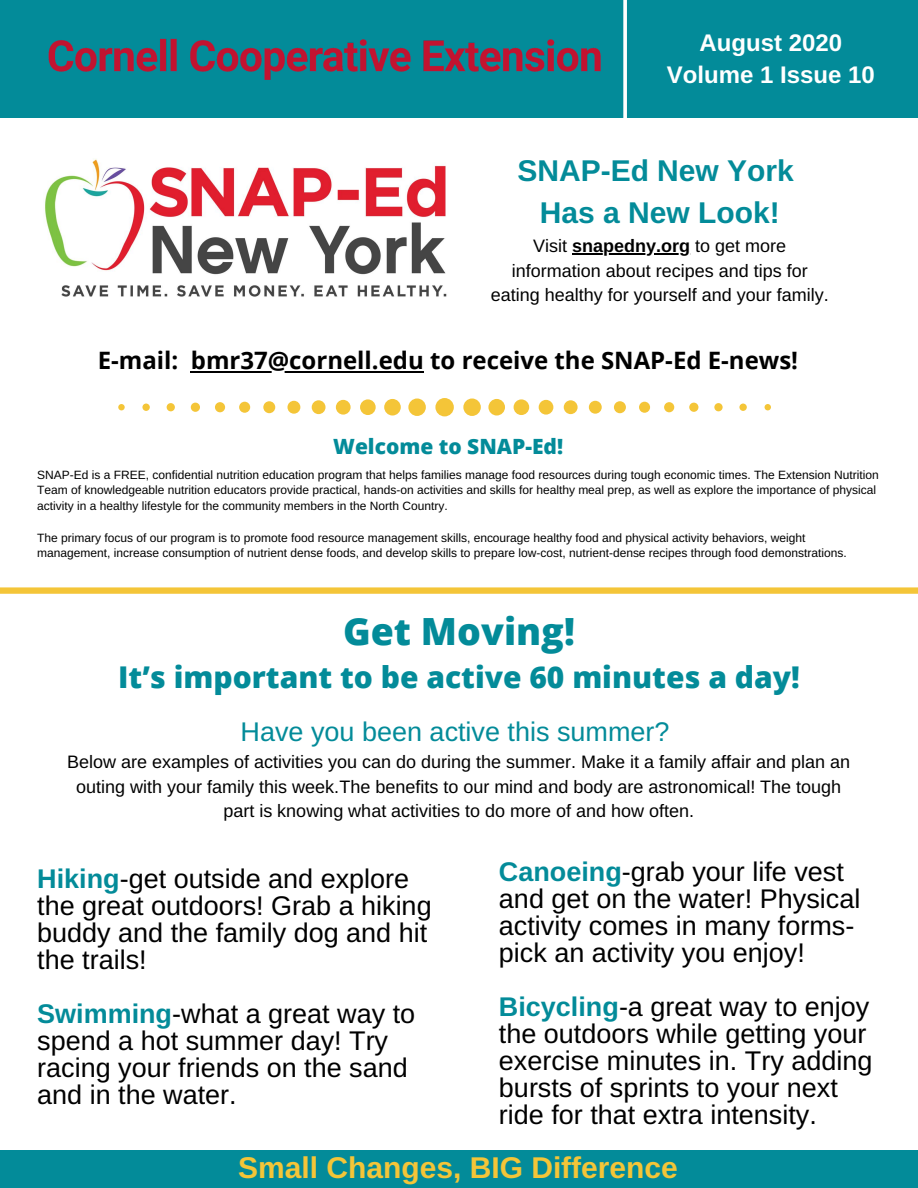
<style>
.page{position:relative;width:918px;height:1188px;background:#fff}
.page>*{position:absolute;margin:0;border:0;box-sizing:border-box;transform-origin:0 0}
.t1{font:800 37.5px "Open Sans";color:#038b99}
.t2{font:800 30px "Open Sans";color:#038b99}
.t3{font:700 30px "Arimo";color:#f4c538}
.t4{font:700 30px/41.7px "Arimo";color:#038b99;text-align:center}
.t5{font:27px/27px "Arimo";color:#000}
.t6{font:27px "Arimo";color:#038b99}
.t7{font:700 24px "Open Sans";color:#000}
.t8{font:700 24px/32.7px "Arimo";color:#fff;text-align:center}
.t9{font:800 21px "Open Sans";color:#038b99}
.t10{font:18px/24.8px "Arimo";color:#000;text-align:center}
.t11{font:12px/15.8px "Arimo";color:#000}
.s1{font-weight:700}
.s2{font-weight:700;color:#038b99}
</style>
<div class="page">
<div style="left:0;top:0;width:918px;height:117px;background:#038b99"></div>
<div style="left:0;top:1151px;width:918px;height:37px;background:#038b99"></div>
<svg style="left:118px;top:398px;width:653px;height:18px"></svg>
<img style="left:44px;top:159px;width:403px;height:138px">
<svg style="left:0;top:587px;width:918px;height:7px;background:#f4ca4a"></svg>
<svg style="left:623px;top:0;width:4px;height:118px"></svg>
<img style="left:48px;top:38px;width:553px;height:42px">
<hr style="left:572px;top:253px;width:118px;height:1px;background:#000">
<hr style="left:191px;top:371px;width:233px;height:1px;background:#000">
<h3 class="t8" style="left:667px;top:26px;width:210px">August 2020<br>Volume 1 Issue 10</h3>
<h2 class="t4" style="left:517px;top:150px;width:278px">SNAP-Ed New York<br>Has a New Look!</h2>
<h3 class="t10" style="left:491px;top:233px;width:339px">Visit <span class="s1">snapedny.org</span> to get more information about recipes and tips for eating healthy for yourself and your family.</h3>
<h3 class="t7" style="left:98px;top:344px;width:702px">E-mail: bmr37@cornell.edu to receive the SNAP-Ed E-news!</h3>
<h3 class="t9" style="left:333px;top:432px;width:231px">Welcome to SNAP-Ed!</h3>
<p class="t11" style="left:37px;top:467px;width:843px">SNAP-Ed is a FREE, confidential nutrition education program that helps families manage food resources during tough economic times. The Extension Nutrition<br>Team of knowledgeable nutrition educators provide practical, hands-on activities and skills for healthy meal prep, as well as explore the importance of physical activity in a healthy lifestyle for the community members in the North Country.</p>
<p class="t11" style="left:37px;top:530px;width:811px">The primary focus of our program is to promote food resource management skills, encourage healthy food and physical activity behaviors, weight management, increase consumption of nutrient dense foods, and develop skills to prepare low-cost, nutrient-dense recipes through food demonstrations.</p>
<h1 class="t1" style="left:343px;top:605px;width:233px">Get Moving!</h1>
<h2 class="t2" style="left:118px;top:656px;width:683px">It’s important to be active 60 minutes a day!</h2>
<h3 class="t6" style="left:241px;top:716px;width:430px">Have you been active this summer?</h3>
<p class="t10" style="left:67px;top:749px;width:784px">Below are examples of activities you can do during the summer. Make it a family affair and plan an outing with your family this week. The benefits to our mind and body are astronomical! The tough part is knowing what activities to do more of and how often.</p>
<h3 class="t5" style="left:37px;top:865px;width:396px"><span class="s2">Hiking</span>-get outside and explore the great outdoors! Grab a hiking buddy and the family dog and hit the trails!</h3>
<h3 class="t5" style="left:37px;top:1000px;width:379px"><span class="s2">Swimming</span>-what a great way to spend a hot summer day! Try racing your friends on the sand and in the water.</h3>
<h3 class="t5" style="left:499px;top:858px;width:363px"><span class="s2">Canoeing</span>-grab your life vest and get on the water! Physical activity comes in many forms&shy;pick an activity you enjoy!</h3>
<h3 class="t5" style="left:499px;top:993px;width:375px"><span class="s2">Bicycling</span>-a great way to enjoy the outdoors while getting your exercise minutes in. Try adding bursts of sprints to your next ride for that extra intensity.</h3>
<h2 class="t3" style="left:238px;top:1151px;width:441px">Small Changes, BIG Difference</h2>
</div>
